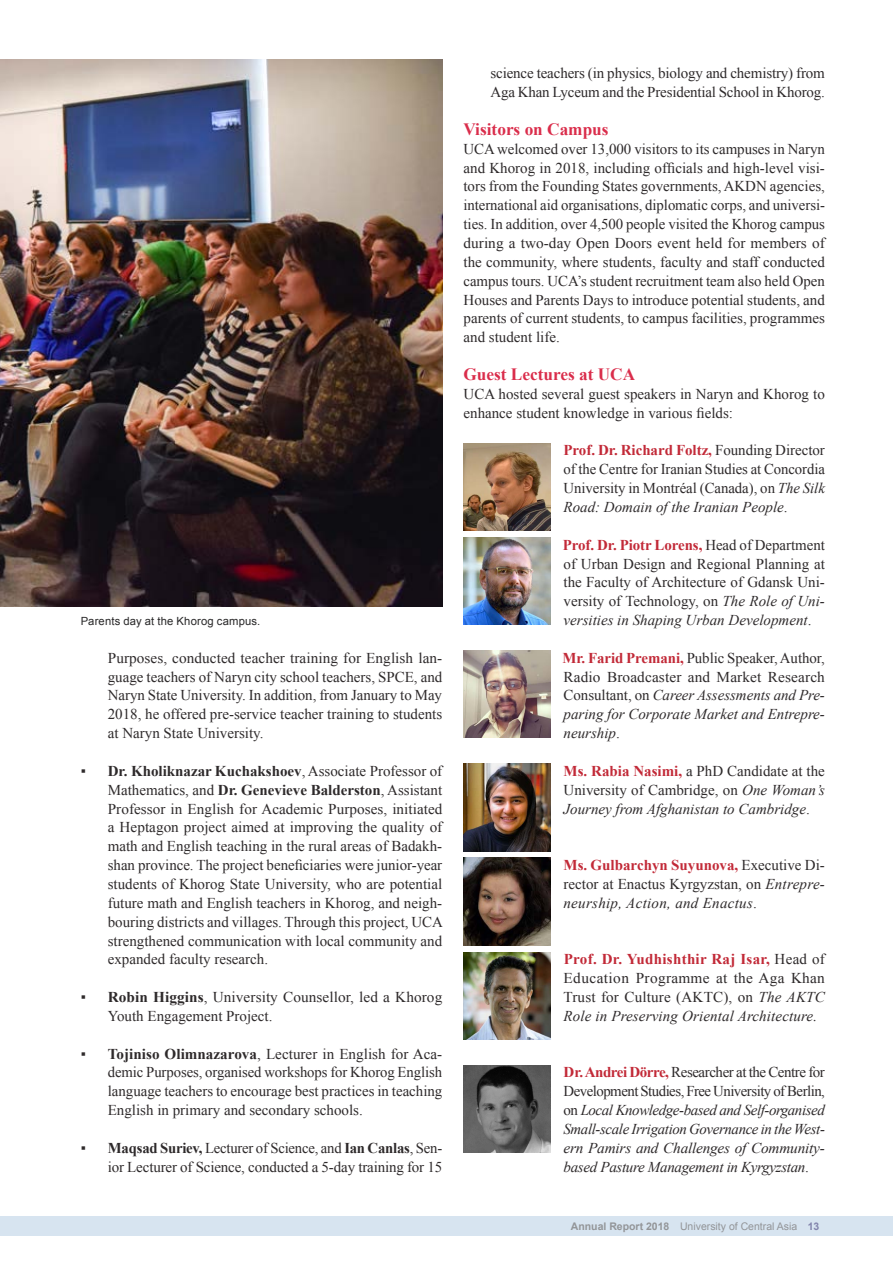
<style>
.page{position:relative;width:893px;height:1263px;background:#fff}
.page>*{position:absolute;margin:0;border:0;box-sizing:border-box;transform-origin:0 0}
.t1{font:700 17.25px "Times New Roman";color:#da2d4b}
.t2{font:15px/18.9px "Times New Roman";color:#2e2a2b;text-align:justify}
.t3{font:italic 15px/18.9px "Times New Roman";letter-spacing:-.02em;color:#2e2a2b;text-align:justify}
.t4{font:11.25px "Arial";letter-spacing:.015em;color:#292829}
.t5{font:10.5px "Arial";color:#939598}
.s1{font-family:"Arial"}
.s2{font-weight:700}
.s3{font-weight:700;color:#c22a38}
.s4{font-style:italic}
.s5{font-weight:700;font-style:normal;color:#c22a38}
.s6{font-style:normal}
.s7{font-weight:700;color:#8284ac}
</style>
<div class="page">
<img style="left:463px;top:443px;width:88px;height:87px">
<img style="left:463px;top:537px;width:88px;height:88px">
<img style="left:463px;top:650px;width:88px;height:88px">
<img style="left:463px;top:764px;width:88px;height:87px">
<img style="left:463px;top:858px;width:88px;height:87px">
<img style="left:463px;top:952px;width:88px;height:87px">
<img style="left:463px;top:1065px;width:87px;height:87px">
<img style="left:0;top:60px;width:442px;height:547px">
<div style="left:0;top:1216px;width:893px;height:19px;background:#d7e4f0"></div>
<p class="t4" style="left:81px;top:614px;width:181px">Parents day at the Khorog campus.</p>
<p class="t2" style="left:108px;top:648px;width:336px">Purposes, conducted teacher training for English lan&shy;guage teachers of Naryn city school teachers, SPCE, and Naryn State University. In addition, from January to May 2018, he offered pre-service teacher training to students at Naryn State University.</p>
<p class="t2" style="left:108px;top:761px;width:337px;text-indent:-27px"><span class="s1">▪</span> <span class="s2">Dr. Kholiknazar Kuchakshoev</span>, Associate Professor of Mathematics, and <span class="s2">Dr. Genevieve Balderston</span>, Assistant Professor in English for Academic Purposes, initiated a Heptagon project aimed at improving the quality of math and English teaching in the rural areas of Badakh&shy;shan province. The project beneficiaries were junior-year students of Khorog State University, who are potential future math and English teachers in Khorog, and neigh&shy;bouring districts and villages. Through this project, UCA strengthened communication with local community and expanded faculty research.</p>
<p class="t2" style="left:108px;top:987px;width:336px;text-indent:-27px"><span class="s1">▪</span> <span class="s2">Robin Higgins</span>, University Counsellor, led a Khorog<br>Youth Engagement Project.</p>
<p class="t2" style="left:108px;top:1044px;width:336px;text-indent:-27px"><span class="s1">▪</span> <span class="s2">Tojiniso Olimnazarova</span>, Lecturer in English for Aca&shy;demic Purposes, organised workshops for Khorog English language teachers to encourage best practices in teaching English in primary and secondary schools.</p>
<p class="t2" style="left:81px;top:1138px;width:363px;text-align:right"><span class="s1">▪</span> <span class="s2">Maqsad Suriev,</span> Lecturer of Science, and <span class="s2">Ian Canlas</span>, Sen&shy;ior Lecturer of Science, conducted a 5-day training for 15</p>
<p class="t2" style="left:490px;top:64px;width:336px">science teachers (in physics, biology and chemistry) from<br>Aga Khan Lyceum and the Presidential School in Khorog.</p>
<p class="t1" style="left:463px;top:117px;width:147px">Visitors on Campus</p>
<p class="t2" style="left:463px;top:139px;width:363px">UCA welcomed over 13,000 visitors to its campuses in Naryn and Khorog in 2018, including officials and high-level visi&shy;tors from the Founding States governments, AKDN agencies, international aid organisations, diplomatic corps, and universi&shy;ties. In addition, over 4,500 people visited the Khorog campus during a two-day Open Doors event held for members of the community, where students, faculty and staff conducted campus tours. UCA’s student recruitment team also held Open Houses and Parents Days to introduce potential students, and parents of current students, to campus facilities, programmes and student life.</p>
<p class="t1" style="left:463px;top:362px;width:173px">Guest Lectures at UCA</p>
<p class="t2" style="left:463px;top:384px;width:363px">UCA hosted several guest speakers in Naryn and Khorog to enhance student knowledge in various fields:</p>
<p class="t2" style="left:563px;top:441px;width:263px"><span class="s3">Prof. Dr. Richard Foltz,</span> Founding Director of the Centre for Iranian Studies at Concordia University in Montréal (Canada), on <span class="s4">The Silk Road: Domain of the Iranian People</span>.</p>
<p class="t2" style="left:563px;top:535px;width:264px"><span class="s3">Prof. Dr. Piotr Lorens,</span> Head of Department of Urban Design and Regional Planning at the Faculty of Architecture of Gdansk Uni&shy;versity of Technology, on <span class="s4">The Role of Uni&shy;versities in Shaping Urban Development</span>.</p>
<p class="t2" style="left:562px;top:648px;width:264px"><span class="s3">Mr. Farid Premani,</span> Public Speaker, Author, Radio Broadcaster and Market Research Consultant, on <span class="s4">Career Assessments and Pre&shy;paring for Corporate Market and Entrepre&shy;neurship</span>.</p>
<p class="t2" style="left:563px;top:761px;width:263px"><span class="s3">Ms. Rabia Nasimi,</span> a PhD Candidate at the University of Cambridge, on <span class="s4">One Woman’s Journey from Afghanistan to Cambridge</span>.</p>
<p class="t2" style="left:563px;top:855px;width:263px"><span class="s3">Ms. Gulbarchyn Suyunova,</span> Executive Di&shy;rector at Enactus Kyrgyzstan, on <span class="s4">Entrepre&shy;neurship, Action, and Enactus</span>.</p>
<p class="t2" style="left:563px;top:950px;width:263px"><span class="s3">Prof. Dr. Yudhishthir Raj Isar,</span> Head of Education Programme at the Aga Khan Trust for Culture (AKTC), on <span class="s4">The AKTC Role in Preserving Oriental Architecture.</span></p>
<p class="t3" style="left:563px;top:1063px;width:263px"><span class="s5">Dr. Andrei Dörre,</span> <span class="s6">Researcher at the Centre for Development Studies, Free University of Berlin, on</span> Local Knowledge-based and Self-organised Small-scale Irrigation Governance in the West&shy;ern Pamirs and Challenges of Community&shy;based Pasture Management in Kyrgyzstan<span class="s6">.</span></p>
<p class="t5" style="left:571px;top:1219px;width:250px"><span class="s2">Annual Report 2018</span> University of Central Asia <span class="s7">13</span></p>
</div>
